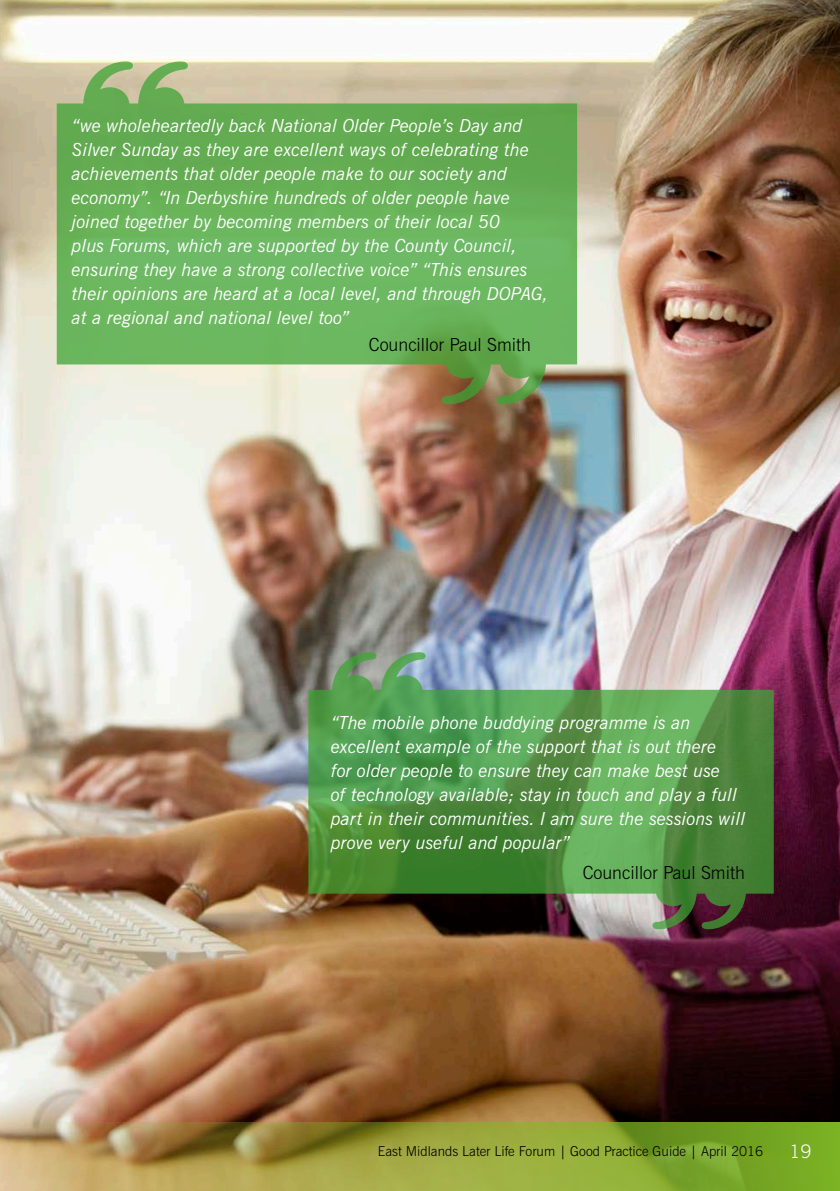
<style>
.page{position:relative;width:840px;height:1191px;background:#fff}
.page>*{position:absolute;margin:0;border:0;box-sizing:border-box;transform-origin:0 0}
.t1{font:300 18.8px "News Gothic BT";color:#fff}
.t2{font:italic 18px/24px "News Gothic BT";color:#fff}
.t3{font:300 18px "News Gothic BT";color:#000}
.t4{font:300 13.6px "News Gothic BT";color:#000}
.s1{font-weight:400}
</style>
<div class="page">
<img style="left:0;top:0;width:839px;height:1123px">
<svg style="left:57px;top:60px;width:519px;height:346px;fill:#6cb75f"></svg>
<svg style="left:308px;top:651px;width:465px;height:279px"></svg>
<svg style="left:1px;top:1123px;width:838px;height:68px"></svg>
<hr style="left:0;top:1123px;width:1px;height:68px;background:#80b926">
<p class="t2" style="left:72px;top:114px;width:478px">“we wholeheartedly back National Older People’s Day and Silver Sunday as they are excellent ways of celebrating the achievements that older people make to our society and economy”. “In Derbyshire hundreds of older people have joined together by becoming members of their local 50<br>plus Forums, which are supported by the County Council, ensuring they have a strong collective voice” “This ensures their opinions are heard at a local level, and through DOPAG, at a regional and national level too”</p>
<p class="t3" style="left:369px;top:333px;width:164px">Councillor Paul Smith</p>
<p class="t2" style="left:331px;top:710px;width:416px">“The mobile phone buddying programme is an excellent example of the support that is out there<br>for older people to ensure they can make best use<br>of technology available; stay in touch and play a full part in their communities. I am sure the sessions will prove very useful and popular”</p>
<p class="t3" style="left:582px;top:861px;width:164px">Councillor Paul Smith</p>
<p class="t4" style="left:378px;top:1142px;width:386px">East Midlands Later Life Forum <span class="s1">|</span> Good Practice Guide <span class="s1">|</span> April 2016</p>
<p class="t1" style="left:788px;top:1140px;width:24px">19</p>
</div>
